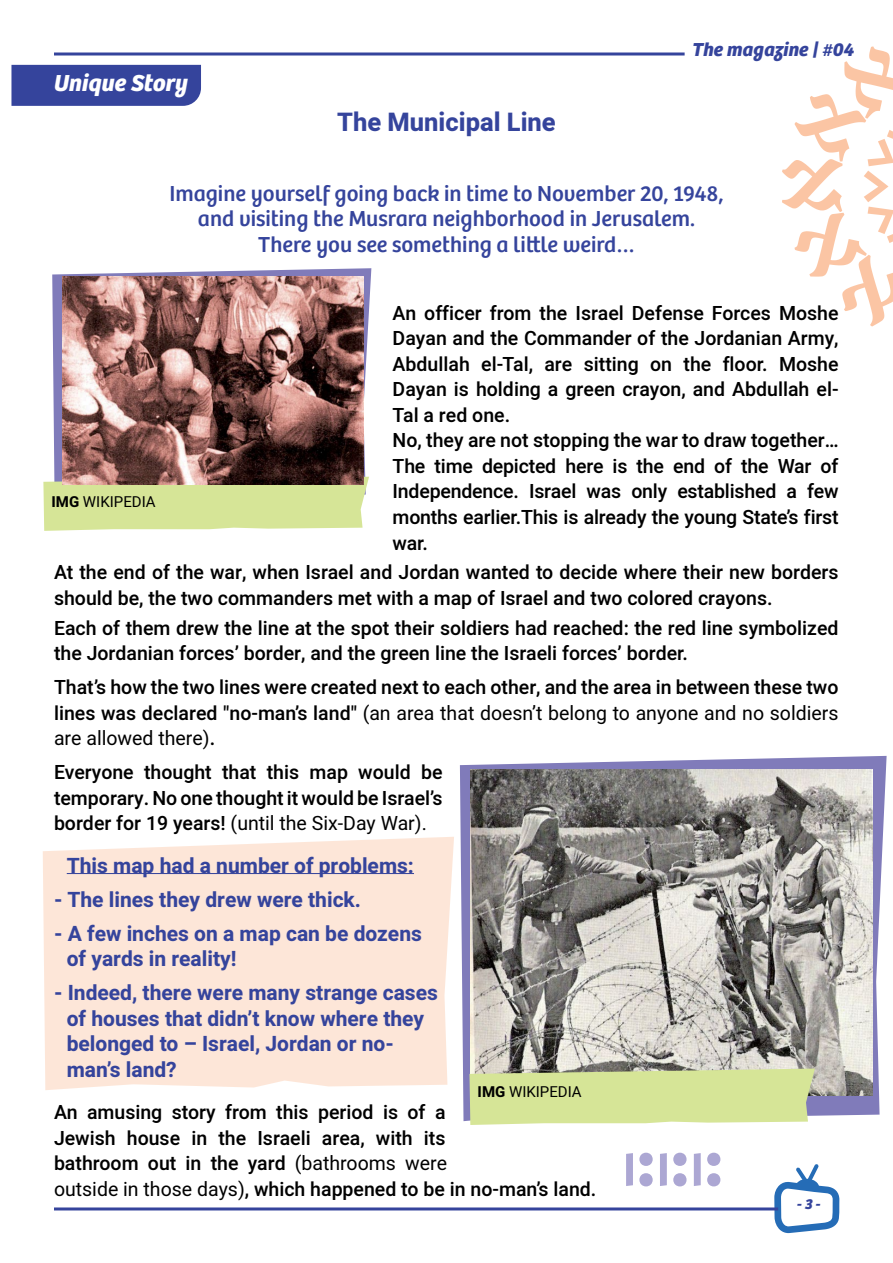
<style>
.page{position:relative;width:893px;height:1263px;background:#fff}
.page>*{position:absolute;margin:0;border:0;box-sizing:border-box;transform-origin:0 0}
.t1{font:800 25.5px "Heebo";color:#35449c}
.t2{font:italic 700 24px "Bree";color:#fff}
.t3{font:22.5px/25.5px "Bree";color:#35449c;text-align:center}
.t4{font:700 21px/34px "Heebo";color:#35449c}
.t5{font:500 19.5px/25.5px "Heebo";color:#000}
.t6{font:italic 700 19.5px "Bree";color:#35449c}
.t7{font:19.5px "Heebo";color:#000}
.t8{font:15px "Heebo";color:#000}
.t9{font:italic 700 15px "Bree";color:#35449c}
.s1{font-weight:400}
.s2{font-weight:700}
</style>
<div class="page">
<hr style="left:54px;top:53px;width:631px;height:3px;background:#35449c">
<svg style="left:774px;top:1164px;width:65px;height:69px"></svg>
<hr style="left:54px;top:1207px;width:724px;height:3px;background:#35449c">
<div style="left:43px;top:837px;width:411px;height:253px;background:#fde6d8"></div>
<div style="left:11px;top:65px;width:190px;height:41px;background:#35449c"></div>
<hr style="left:67px;top:873px;width:347px;height:1px;background:#35449c">
<svg style="left:52px;top:268px;width:319px;height:209px;fill:#807bba"></svg>
<svg style="left:43px;top:477px;width:326px;height:54px;background:#d6e39c"></svg>
<img style="left:62px;top:276px;width:301px;height:208px">
<svg style="left:460px;top:756px;width:427px;height:365px;fill:#807bba"></svg>
<img style="left:471px;top:769px;width:402px;height:326px">
<svg style="left:469px;top:1068px;width:346px;height:57px;background:#d2df9b"></svg>
<svg style="left:694px;top:1153px;width:26px;height:33px"></svg>
<svg style="left:660px;top:1153px;width:26px;height:33px"></svg>
<svg style="left:626px;top:1153px;width:27px;height:33px"></svg>
<svg style="left:782px;top:46px;width:111px;height:280px"></svg>
<p class="t2" style="left:54px;top:64px;width:136px">Unique Story</p>
<h1 class="t1" style="left:337px;top:104px;width:220px">The Municipal Line</h1>
<p class="t6" style="left:692px;top:34px;width:164px">The magazine | #04</p>
<p class="t3" style="left:169px;top:179px;width:556px">Imagine yourself going back in time to November 20, 1948, and visiting the Musrara neighborhood in Jerusalem.<br>There you see something a little weird...</p>
<p class="t5" style="left:393px;top:300px;width:447px;text-align:right">An officer from the Israel Defense Forces Moshe<br>Dayan and the Commander of the Jordanian Army,<br>Moshe</p>
<p class="t5" style="left:723px;top:351px;width:46px">floor.</p>
<p class="t5" style="left:393px;top:351px;width:79px">Abdullah</p>
<p class="t5" style="left:393px;top:403px;width:119px">Tal a red one.</p>
<p class="t5" style="left:481px;top:351px;width:53px">el-Tal,</p>
<p class="t5" style="left:683px;top:351px;width:29px">the</p>
<p class="t5" style="left:584px;top:351px;width:57px">sitting</p>
<p class="t5" style="left:544px;top:351px;width:29px">are</p>
<p class="t5" style="left:650px;top:351px;width:23px">on</p>
<p class="t5" style="left:393px;top:377px;width:447px">Dayan is holding a green crayon, and Abdullah el-</p>
<p class="t5" style="left:393px;top:428px;width:447px;text-align:right">No, they are not stopping the war to draw together... of</p>
<p class="t5" style="left:714px;top:454px;width:19px">of</p>
<p class="t5" style="left:393px;top:454px;width:34px">The</p>
<p class="t5" style="left:482px;top:454px;width:76px">depicted</p>
<p class="t5" style="left:565px;top:454px;width:40px">here</p>
<p class="t5" style="left:637px;top:454px;width:29px">the</p>
<p class="t5" style="left:673px;top:454px;width:33px">end</p>
<p class="t5" style="left:741px;top:454px;width:29px">the</p>
<p class="t5" style="left:435px;top:454px;width:40px">time</p>
<p class="t5" style="left:613px;top:454px;width:16px">is</p>
<p class="t5" style="left:778px;top:454px;width:35px">War</p>
<p class="t5" style="left:807px;top:479px;width:33px">few</p>
<p class="t5" style="left:393px;top:479px;width:447px">Independence.<br>months earlier.This is already the young States’ first war.</p>
<p class="t5" style="left:54px;top:560px;width:786px">At the end of the war, when Israel and Jordan wanted to decide where their new borders should be, the two commanders met with a map of Israel and two colored crayons.</p>
<p class="t5" style="left:54px;top:615px;width:786px">Each of them drew the line at the spot their soldiers had reached: the red line symbolized the Jordanian forces’ border, and the green line the Israeli forces’ border.</p>
<p class="t5" style="left:54px;top:675px;width:786px;text-align:justify">Thats’ how the two lines were created next to each other, and the area in between these two lines was declared "no-mans’ land" <span class="s1">(an area that doesnt’ belong to anyone and no soldiers are allowed there</span> .<span class="s1">(</span></p>
<p class="t5" style="left:421px;top:760px;width:23px">be</p>
<p class="t5" style="left:529px;top:479px;width:49px">Israel</p>
<p class="t5" style="left:631px;top:479px;width:37px">only</p>
<p class="t5" style="left:677px;top:479px;width:101px">established</p>
<p class="t5" style="left:587px;top:479px;width:36px">was</p>
<p class="t5" style="left:786px;top:479px;width:12px">a</p>
<p class="t8" style="left:51px;top:491px;width:106px"><span class="s2">IMG</span> WIKIPEDIA</p>
<p class="t5" style="left:144px;top:760px;width:69px">thought</p>
<p class="t5" style="left:222px;top:760px;width:36px">that</p>
<p class="t5" style="left:267px;top:760px;width:34px">this</p>
<p class="t5" style="left:358px;top:760px;width:54px">would</p>
<p class="t5" style="left:54px;top:760px;width:390px">Everyone<br>temporary. No one thought it would be Israels’ border for 19 years! <span class="s1">(until the Six-Day War .(</span></p>
<p class="t4" style="left:67px;top:848px;width:349px">This map had a number of problems:</p>
<p class="t4" style="left:54px;top:882px;width:369px">- The lines they drew were thick.<br>A- few inches on a map can be dozens</p>
<p class="t4" style="left:67px;top:942px;width:171px">of yards in reality!</p>
<p class="t4" style="left:54px;top:980px;width:385px;line-height:25.5px;text-align:center">- Indeed, there were many strange cases of houses that didn t’ know where they</p>
<p class="t4" style="left:67px;top:1052px;width:112px">mans’ land?</p>
<p class="t5" style="left:309px;top:760px;width:40px">map</p>
<p class="t4" style="left:67px;top:1027px;width:329px">belonged to – Israel, Jordan or no-</p>
<p class="t8" style="left:478px;top:1081px;width:106px"><span class="s2">IMG</span> WIKIPEDIA</p>
<p class="t5" style="left:54px;top:1100px;width:25px">An</p>
<p class="t5" style="left:87px;top:1100px;width:77px">amusing</p>
<p class="t5" style="left:172px;top:1100px;width:45px">story</p>
<p class="t5" style="left:225px;top:1100px;width:43px">from</p>
<p class="t5" style="left:276px;top:1100px;width:34px">this</p>
<p class="t5" style="left:318px;top:1100px;width:57px">period</p>
<p class="t5" style="left:383px;top:1100px;width:17px">is</p>
<p class="t5" style="left:407px;top:1100px;width:20px">of</p>
<p class="t5" style="left:435px;top:1100px;width:12px">a</p>
<p class="t5" style="left:54px;top:1125px;width:63px">Jewish</p>
<p class="t5" style="left:127px;top:1125px;width:55px">house</p>
<p class="t5" style="left:191px;top:1125px;width:17px">in</p>
<p class="t5" style="left:218px;top:1125px;width:29px">the</p>
<p class="t5" style="left:257px;top:1125px;width:55px">Israeli</p>
<p class="t5" style="left:322px;top:1125px;width:44px">area,</p>
<p class="t5" style="left:376px;top:1125px;width:38px">with</p>
<p class="t5" style="left:424px;top:1125px;width:23px">its</p>
<p class="t7" style="left:295px;top:1150px;width:103px">(bathrooms</p>
<p class="t5" style="left:54px;top:1151px;width:544px">bathroom<br><span class="s1">outside in those days</span> ,<span class="s1">)</span> which happened to be in no-mans’ land.</p>
<p class="t5" style="left:211px;top:1151px;width:29px">the</p>
<p class="t5" style="left:248px;top:1151px;width:40px">yard</p>
<p class="t5" style="left:186px;top:1151px;width:17px">in</p>
<p class="t5" style="left:148px;top:1151px;width:30px">out</p>
<p class="t7" style="left:405px;top:1150px;width:43px">were</p>
<p class="t9" style="left:797px;top:1192px;width:25px">-3-</p>
</div>
